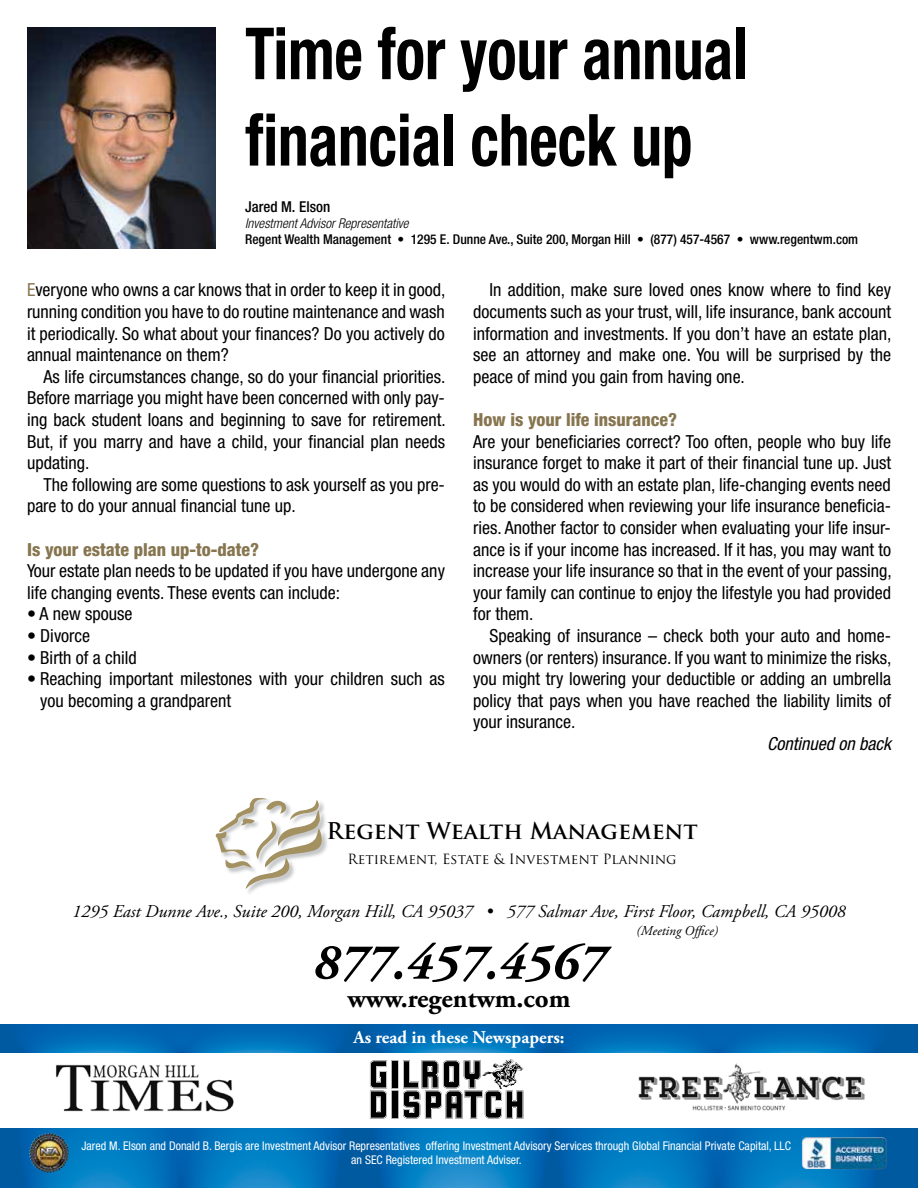
<style>
.page{position:relative;width:918px;height:1188px;background:#fff}
.page>*{position:absolute;margin:0;border:0;box-sizing:border-box;transform-origin:0 0}
.t1{font:700 condensed 72px/86.4px "Helvetica Neue LT Std";color:#000;scale:.85 1}
.t2{font:italic 700 51px "Adobe Garamond Pro";color:#000}
.t3{font:700 27px "Adobe Garamond Pro";color:#000}
.t4{font:700 22.5px "Trajan Pro";color:#000}
.t5{font:condensed 18px/21.6px "Helvetica Neue LT Std";color:#000;text-align:justify}
.t6{font:italic 18px "Adobe Garamond Pro";color:#000}
.t7{font:800 condensed 18px "Helvetica Neue LT Std";color:#86754f}
.t8{font:700 18px "Adobe Garamond Pro";color:#fff}
.t9{font:italic condensed 18px "Helvetica Neue LT Std";color:#000}
.t10{font:500 condensed 15px "Helvetica Neue LT Std";color:#000}
.t11{font:13.8px "Trajan Pro";color:#000}
.t12{font:500 condensed 13.5px "Helvetica Neue LT Std";color:#000}
.t13{font:italic 300 condensed 13.5px "Helvetica Neue LT Std";color:#000}
.t14{font:italic 13.5px "Adobe Garamond Pro";color:#000}
.t15{font:condensed 12px/14.4px "Helvetica Neue LT Std";color:#fff;text-align:center}
.s1{color:#86754f}
</style>
<div class="page">
<img style="left:27px;top:27px;width:188px;height:221px">
<img style="left:0;top:1128px;width:918px;height:60px">
<img style="left:248px;top:815px;width:80px;height:79px">
<svg style="left:215px;top:798px;width:109px;height:91px"></svg>
<img style="left:802px;top:1137px;width:84px;height:32px">
<img style="left:32px;top:1133px;width:17px;height:9px">
<img style="left:638px;top:1063px;width:227px;height:48px">
<img style="left:56px;top:1064px;width:178px;height:48px">
<div style="left:392px;top:1061px;width:5px;height:27px;background:#000"></div>
<svg style="left:370px;top:1060px;width:17px;height:59px"></svg>
<div style="left:392px;top:1091px;width:6px;height:27px;background:#000"></div>
<svg style="left:403px;top:1060px;width:120px;height:59px"></svg>
<img style="left:0;top:1024px;width:918px;height:29px">
<h1 class="t1" style="left:245px;top:9px;width:593px">Time for your annual financial check up</h1>
<p class="t10" style="left:245px;top:198px;width:87px">Jared M. Elson</p>
<p class="t13" style="left:245px;top:216px;width:165px">Investment Advisor Representative</p>
<p class="t12" style="left:245px;top:232px;width:615px">Regent Wealth Management • 1295 E. Dunne Ave., Suite 200, Morgan Hill • (877) 457-4567 • www.regentwm.com</p>
<p class="t5" style="left:27px;top:279px;width:420px"><span class="s1">E</span>veryone who owns a car knows that in order to keep it in good, running condition you have to do routine maintenance and wash it periodically. So what about your finances? Do you actively do annual maintenance on them?</p>
<p class="t5" style="left:27px;top:365px;width:420px;text-indent:17px">As life circumstances change, so do your financial priorities.<br>Before marriage you might have been concerned with only pay&shy;ing back student loans and beginning to save for retirement.<br>But, if you marry and have a child, your financial plan needs updating.</p>
<p class="t5" style="left:27px;top:473px;width:419px;text-indent:17px">The following are some questions to ask yourself as you pre&shy;pare to do your annual financial tune up.</p>
<p class="t7" style="left:27px;top:538px;width:234px">Is your estate plan up-to-date?</p>
<p class="t5" style="left:27px;top:560px;width:420px">Your estate plan needs to be updated if you have undergone any life changing events. These events can include:</p>
<p class="t5" style="left:27px;top:603px;width:107px">• A new spouse</p>
<p class="t5" style="left:27px;top:625px;width:65px">• Divorce</p>
<p class="t5" style="left:27px;top:646px;width:111px">• Birth of a child</p>
<p class="t5" style="left:40px;top:668px;width:406px;text-indent:-13px">• Reaching important milestones with your children such as you becoming a grandparent</p>
<p class="t5" style="left:473px;top:279px;width:420px;text-indent:17px">In addition, make sure loved ones know where to find key documents such as your trust, will, life insurance, bank account information and investments. If you don’t have an estate plan, see an attorney and make one. You will be surprised by the peace of mind you gain from having one.</p>
<p class="t7" style="left:473px;top:408px;width:205px">How is your life insurance?</p>
<p class="t5" style="left:473px;top:430px;width:420px">Are your beneficiaries correct? Too often, people who buy life insurance forget to make it part of their financial tune up. Just as you would do with an estate plan, life-changing events need to be considered when reviewing your life insurance beneficia&shy;ries. Another factor to consider when evaluating your life insur&shy;ance is if your income has increased. If it has, you may want to increase your life insurance so that in the event of your passing, your family can continue to enjoy the lifestyle you had provided for them.</p>
<p class="t5" style="left:473px;top:625px;width:420px;text-indent:17px">Speaking of insurance – check both your auto and home&shy;owners (or renters) insurance. If you want to minimize the risks, you might try lowering your deductible or adding an umbrella policy that pays when you have reached the liability limits of your insurance.</p>
<p class="t9" style="left:767px;top:733px;width:125px">Continued on back</p>
<p class="t4" style="left:326px;top:817px;width:373px">Regent Wealth Management</p>
<p class="t11" style="left:347px;top:850px;width:331px">Retirement, Estate &amp; Investment Planning</p>
<p class="t6" style="left:72px;top:901px;width:775px">1295 East Dunne Ave., Suite 200, Morgan Hill, CA 95037 • 577 Salmar Ave, First Floor, Campbell, CA 95008</p>
<p class="t14" style="left:636px;top:923px;width:83px">(Meeting Office)</p>
<h2 class="t2" style="left:313px;top:933px;width:293px">877.457.4567</h2>
<h3 class="t3" style="left:347px;top:983px;width:225px">www.regentwm.com</h3>
<p class="t8" style="left:354px;top:1026px;width:212px">As read in these Newspapers:</p>
<p class="t15" style="left:82px;top:1138px;width:711px">Jared M. Elson and Donald B. Bergis are Investment Advisor Representatives offering Investment Advisory Services through Global Financial Private Capital, LLC an SEC Registered Investment Adviser.</p>
</div>
